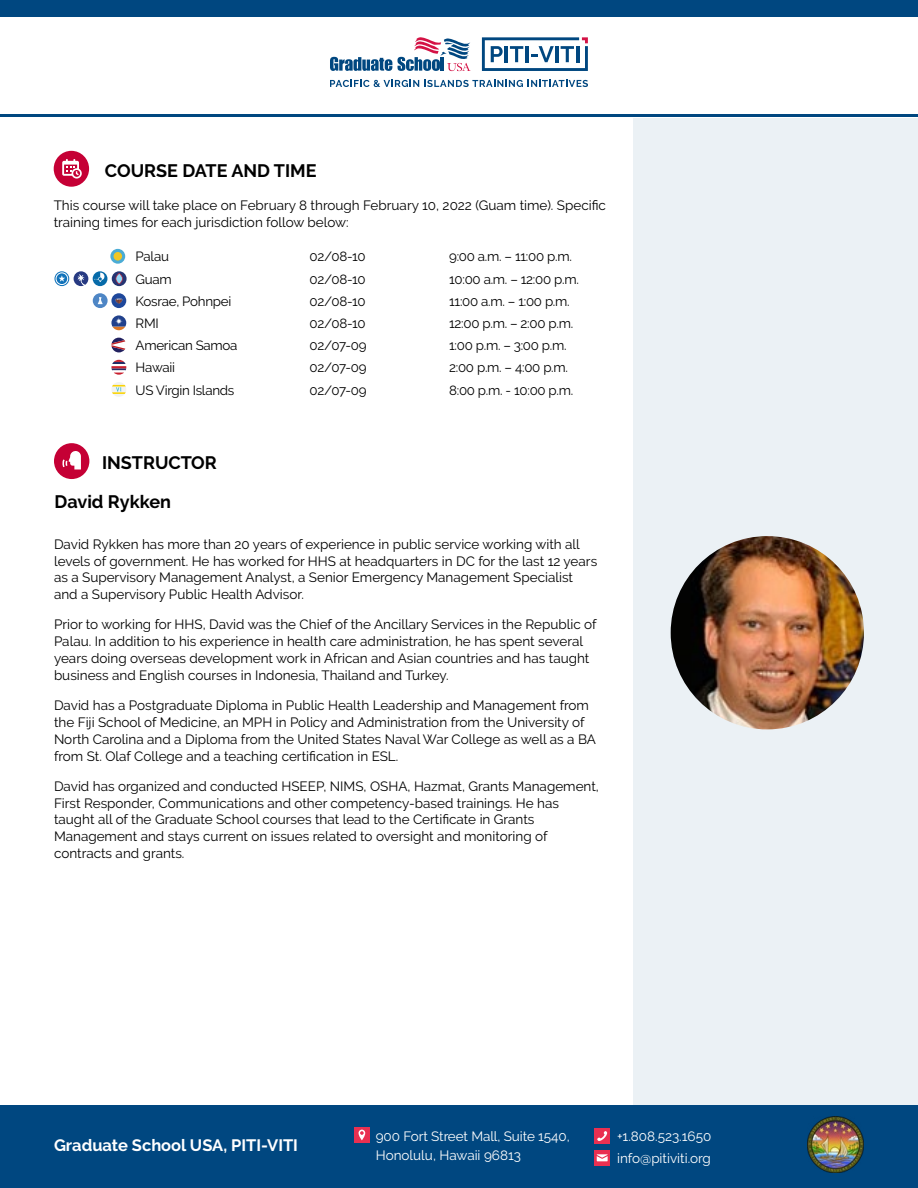
<style>
.page{position:relative;width:918px;height:1188px;background:#fff}
.page>*{position:absolute;margin:0;border:0;box-sizing:border-box;transform-origin:0 0}
.t1{font:700 18px "Raleway";color:#000}
.t2{font:700 16.5px "Raleway";color:#fff}
.t3{font:13.5px/16.8px "Raleway";color:#000}
.t4{font:13.5px/22.2px "Raleway";color:#fff}
.t5{font:13.35px "Raleway";letter-spacing:-.02em;color:#000}
</style>
<div class="page">
<div style="left:634px;top:118px;width:284px;height:992px;background:#ebf1f5"></div>
<div style="left:0;top:1106px;width:918px;height:82px;background:#004780"></div>
<img style="left:808px;top:1117px;width:56px;height:55px">
<div style="left:594px;top:1128px;width:16px;height:16px;background:#e93051"></div>
<svg style="left:597px;top:1131px;width:11px;height:10px"></svg>
<div style="left:354px;top:1127px;width:16px;height:16px;background:#e93051"></div>
<svg style="left:359px;top:1130px;width:6px;height:10px"></svg>
<div style="left:594px;top:1150px;width:16px;height:16px;background:#e93051"></div>
<svg style="left:597px;top:1154px;width:11px;height:7px"></svg>
<svg style="left:330px;top:37px;width:141px;height:34px"></svg>
<svg style="left:482px;top:37px;width:106px;height:34px"></svg>
<svg style="left:330px;top:80px;width:258px;height:7px"></svg>
<div style="left:0;top:0;width:918px;height:16px;background:#004780"></div>
<hr style="left:0;top:114px;width:918px;height:3px;background:#004780">
<div style="left:54px;top:151px;width:35px;height:36px;background:#c50035;border-radius:50%"></div>
<svg style="left:62px;top:159px;width:20px;height:20px"></svg>
<svg style="left:111px;top:360px;width:15px;height:15px"></svg>
<svg style="left:111px;top:293px;width:15px;height:15px"></svg>
<svg style="left:115px;top:299px;width:7px;height:5px"></svg>
<svg style="left:111px;top:315px;width:15px;height:15px"></svg>
<div style="left:93px;top:293px;width:15px;height:15px;background:#4e86c5;border-radius:50%"></div>
<svg style="left:98px;top:297px;width:5px;height:7px"></svg>
<svg style="left:110px;top:249px;width:15px;height:15px"></svg>
<div style="left:114px;top:252px;width:8px;height:9px;background:#f1c624;border-radius:50%"></div>
<svg style="left:112px;top:271px;width:15px;height:15px"></svg>
<svg style="left:116px;top:273px;width:7px;height:11px"></svg>
<svg style="left:111px;top:338px;width:15px;height:14px"></svg>
<svg style="left:112px;top:382px;width:14px;height:15px"></svg>
<svg style="left:74px;top:271px;width:14px;height:15px"></svg>
<svg style="left:54px;top:271px;width:15px;height:15px"></svg>
<svg style="left:59px;top:275px;width:6px;height:7px"></svg>
<div style="left:56px;top:273px;width:12px;height:12px;border:1px solid #fff;border-radius:50%"></div>
<div style="left:93px;top:271px;width:14px;height:15px;background:#076ba9;border-radius:50%"></div>
<svg style="left:94px;top:273px;width:11px;height:9px"></svg>
<div style="left:54px;top:443px;width:35px;height:36px;background:#c50035;border-radius:50%"></div>
<svg style="left:62px;top:451px;width:19px;height:18px"></svg>
<img style="left:671px;top:536px;width:193px;height:193px;border-radius:97px">
<h1 class="t1" style="left:105px;top:160px;width:213px">COURSE DATE AND TIME</h1>
<p class="t3" style="left:54px;top:197px;width:554px">This course will take place on February 8 through February 10, 2022 (Guam time). Specific training times for each jurisdiction follow below:</p>
<p class="t5" style="left:136px;top:249px;width:35px">Palau</p>
<p class="t5" style="left:310px;top:249px;width:58px">02/08-10</p>
<p class="t5" style="left:449px;top:249px;width:124px">9:00 a.m. – 11:00 p.m.</p>
<p class="t5" style="left:136px;top:271px;width:38px">Guam</p>
<p class="t5" style="left:310px;top:271px;width:58px">02/08-10</p>
<p class="t5" style="left:449px;top:271px;width:131px">10:00 a.m. – 12:00 p.m.</p>
<p class="t5" style="left:136px;top:293px;width:97px">Kosrae, Pohnpei</p>
<p class="t5" style="left:310px;top:293px;width:58px">02/08-10</p>
<p class="t5" style="left:449px;top:293px;width:122px">11:00 a.m. – 1:00 p.m.</p>
<p class="t5" style="left:136px;top:316px;width:25px">RMI</p>
<p class="t5" style="left:310px;top:316px;width:58px">02/08-10</p>
<p class="t5" style="left:449px;top:316px;width:126px">12:00 p.m. – 2:00 p.m.</p>
<p class="t5" style="left:136px;top:338px;width:103px">American Samoa</p>
<p class="t5" style="left:310px;top:338px;width:58px">02/07-09</p>
<p class="t5" style="left:449px;top:338px;width:119px">1:00 p.m. – 3:00 p.m.</p>
<p class="t5" style="left:136px;top:360px;width:41px">Hawaii</p>
<p class="t5" style="left:310px;top:360px;width:58px">02/07-09</p>
<p class="t5" style="left:449px;top:360px;width:120px">2:00 p.m. – 4:00 p.m.</p>
<p class="t5" style="left:136px;top:382px;width:100px">US Virgin Islands</p>
<p class="t5" style="left:310px;top:382px;width:58px">02/07-09</p>
<p class="t5" style="left:449px;top:382px;width:126px">8:00 p.m. - 10:00 p.m.</p>
<h1 class="t1" style="left:102px;top:452px;width:116px">INSTRUCTOR</h1>
<h1 class="t1" style="left:54px;top:492px;width:118px">David Rykken</h1>
<p class="t3" style="left:54px;top:536px;width:545px">David Rykken has more than 20 years of experience in public service working with all levels of government. He has worked for HHS at headquarters in DC for the last 12 years as a Supervisory Management Analyst, a Senior Emergency Management Specialist and a Supervisory Public Health Advisor.</p>
<p class="t3" style="left:54px;top:616px;width:544px">Prior to working for HHS, David was the Chief of the Ancillary Services in the Republic of Palau. In addition to his experience in health care administration, he has spent several years doing overseas development work in African and Asian countries and has taught business and English courses in Indonesia, Thailand and Turkey.</p>
<p class="t3" style="left:54px;top:697px;width:543px">David has a Postgraduate Diploma in Public Health Leadership and Management from the Fiji School of Medicine, an MPH in Policy and Administration from the University of North Carolina and a Diploma from the United States Naval War College as well as a BA from St. Olaf College and a teaching certification in ESL.</p>
<p class="t3" style="left:54px;top:778px;width:546px">David has organized and conducted HSEEP, NIMS, OSHA, Hazmat, Grants Management, First Responder, Communications and other competency-based trainings. He has taught all of the Graduate School courses that lead to the Certificate in Grants Management and stays current on issues related to oversight and monitoring of contracts and grants.</p>
<p class="t4" style="left:376px;top:1126px;width:195px;line-height:19.2px">900 Fort Street Mall, Suite 1540,<br>Honolulu, Hawaii 96813</p>
<p class="t2" style="left:54px;top:1136px;width:246px">Graduate School USA, PITI-VITI</p>
<p class="t4" style="left:617px;top:1125px;width:96px">+1.808.523.1650 info@pitiviti.org</p>
</div>
